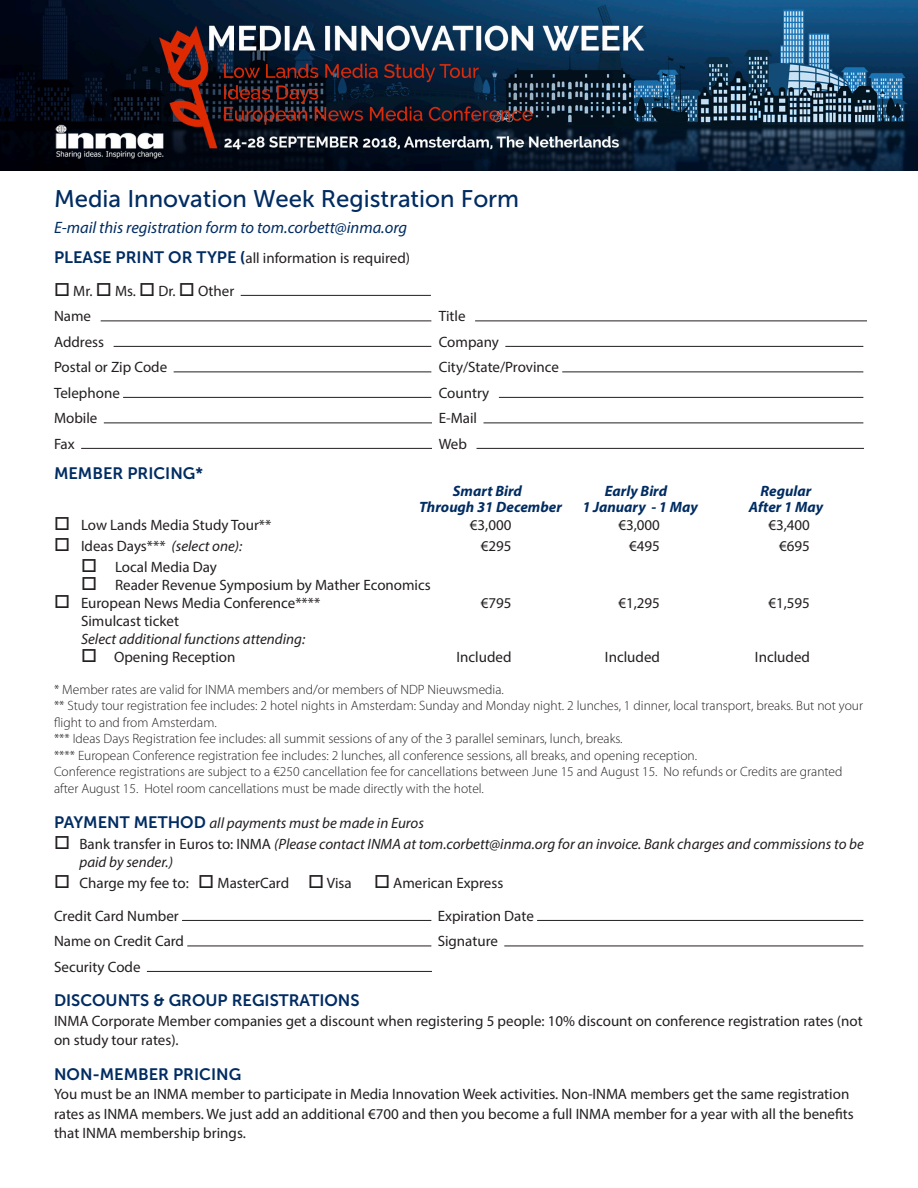
<style>
.page{position:relative;width:918px;height:1188px;background:#fff}
.page>*{position:absolute;margin:0;border:0;box-sizing:border-box;transform-origin:0 0}
.t1{font:24px "Museo Sans 500";color:#002c62}
.t2{font:16.5px "Museo Sans 700";color:#002c62}
.t3{font:italic 16.5px "Myriad Pro";color:#002c62}
.t4{font:15px/19.5px "Myriad Pro";color:#231f20}
.t5{font:italic 15px/18px "Myriad Pro";color:#231f20}
.t6{font:italic 700 15px "Myriad Pro";color:#002c62}
.t7{font:300 13.5px/16.5px "Myriad Pro";color:#231f20}
.s1{font-family:"Museo Sans 700";font-size:16.5px;color:#002c62}
.s2{font-weight:700;font-size:16.5px;color:#002c62}
.s3{font-style:italic}
.s4{font-family:"Museo Sans 700";font-style:normal;font-size:16.5px;color:#002c62}
.s5{font-style:normal}
</style>
<div class="page">
<img style="left:0;top:0;width:918px;height:171px">
<hr style="left:241px;top:295px;width:190px;height:1px;background:#231f20">
<hr style="left:101px;top:321px;width:330px;height:1px;background:#231f20">
<hr style="left:475px;top:321px;width:392px;height:1px;background:#231f20">
<hr style="left:114px;top:346px;width:317px;height:1px;background:#231f20">
<hr style="left:505px;top:346px;width:358px;height:1px;background:#231f20">
<hr style="left:174px;top:372px;width:257px;height:1px;background:#231f20">
<hr style="left:562px;top:372px;width:301px;height:1px;background:#231f20">
<hr style="left:123px;top:397px;width:308px;height:1px;background:#231f20">
<hr style="left:499px;top:397px;width:364px;height:1px;background:#231f20">
<hr style="left:104px;top:423px;width:328px;height:1px;background:#231f20">
<hr style="left:484px;top:423px;width:379px;height:1px;background:#231f20">
<hr style="left:81px;top:448px;width:351px;height:1px;background:#231f20">
<hr style="left:477px;top:448px;width:387px;height:1px;background:#231f20">
<hr style="left:182px;top:920px;width:249px;height:1px;background:#231f20">
<hr style="left:537px;top:920px;width:326px;height:1px;background:#231f20">
<hr style="left:187px;top:946px;width:244px;height:1px;background:#231f20">
<hr style="left:504px;top:946px;width:359px;height:1px;background:#231f20">
<hr style="left:147px;top:971px;width:285px;height:1px;background:#231f20">
<p class="t1" style="left:54px;top:186px;width:467px">Media Innovation Week Registration Form</p>
<p class="t3" style="left:54px;top:217px;width:355px">E-mail this registration form to tom.corbett@inma.org</p>
<p class="t4" style="left:54px;top:248px;width:358px"><span class="s1">PLEASE PRINT OR TYPE</span> <span class="s2">(</span>all information is required)</p>
<p class="t4" style="left:54px;top:281px;width:182px">□ Mr. □ Ms. □ Dr. □ Other</p>
<p class="t4" style="left:54px;top:306px;width:39px">Name</p>
<p class="t4" style="left:439px;top:306px;width:28px">Title</p>
<p class="t4" style="left:54px;top:332px;width:52px">Address</p>
<p class="t4" style="left:439px;top:332px;width:62px">Company</p>
<p class="t4" style="left:54px;top:357px;width:115px">Postal or Zip Code</p>
<p class="t4" style="left:439px;top:357px;width:122px">City/State/Province</p>
<p class="t4" style="left:54px;top:383px;width:67px">Telephone</p>
<p class="t4" style="left:439px;top:383px;width:52px">Country</p>
<p class="t4" style="left:54px;top:408px;width:45px">Mobile</p>
<p class="t4" style="left:439px;top:408px;width:40px">E-Mail</p>
<p class="t4" style="left:54px;top:434px;width:22px">Fax</p>
<p class="t4" style="left:439px;top:434px;width:30px">Web</p>
<p class="t2" style="left:54px;top:464px;width:151px">MEMBER PRICING*</p>
<p class="t6" style="left:453px;top:481px;width:71px">Smart Bird</p>
<p class="t6" style="left:605px;top:481px;width:64px">Early Bird</p>
<p class="t6" style="left:761px;top:481px;width:52px">Regular</p>
<p class="t6" style="left:419px;top:498px;width:144px">Through 31 December</p>
<p class="t6" style="left:582px;top:498px;width:117px">1 January - 1 May</p>
<p class="t6" style="left:749px;top:498px;width:76px">After 1 May</p>
<p class="t4" style="left:54px;top:515px;width:219px">□ Low Lands Media Study Tour**</p>
<p class="t4" style="left:470px;top:515px;width:43px">€3,000</p>
<p class="t4" style="left:618px;top:515px;width:43px">€3,000</p>
<p class="t4" style="left:768px;top:515px;width:43px">€3,400</p>
<p class="t4" style="left:54px;top:536px;width:190px">□ Ideas Days*** <span class="s3">(select one):</span></p>
<p class="t4" style="left:481px;top:536px;width:32px">€295</p>
<p class="t4" style="left:629px;top:536px;width:32px">€495</p>
<p class="t4" style="left:779px;top:536px;width:32px">€695</p>
<p class="t4" style="left:81px;top:557px;width:138px">□ Local Media Day</p>
<p class="t4" style="left:81px;top:575px;width:351px">□ Reader Revenue Symposium by Mather Economics</p>
<p class="t4" style="left:54px;top:593px;width:268px">□ European News Media Conference****</p>
<p class="t4" style="left:481px;top:593px;width:32px">€795</p>
<p class="t4" style="left:618px;top:593px;width:43px">€1,295</p>
<p class="t4" style="left:768px;top:593px;width:43px">€1,595</p>
<p class="t4" style="left:81px;top:611px;width:99px">Simulcast ticket</p>
<p class="t5" style="left:81px;top:630px;width:226px">Select additional functions attending:</p>
<p class="t4" style="left:81px;top:647px;width:156px">□ Opening Reception</p>
<p class="t4" style="left:456px;top:647px;width:57px">Included</p>
<p class="t4" style="left:605px;top:647px;width:57px">Included</p>
<p class="t4" style="left:755px;top:647px;width:57px">Included</p>
<p class="t7" style="left:54px;top:681px;width:451px">* Member rates are valid for INMA members and/or members of NDP Nieuwsmedia.</p>
<p class="t7" style="left:54px;top:697px;width:811px">** Study tour registration fee includes: 2 hotel nights in Amsterdam: Sunday and Monday night. 2 lunches, 1 dinner, local transport, breaks. But not your flight to and from Amsterdam.</p>
<p class="t7" style="left:54px;top:730px;width:570px">*** Ideas Days Registration fee includes: all summit sessions of any of the 3 parallel seminars, lunch, breaks.</p>
<p class="t7" style="left:54px;top:747px;width:645px">**** European Conference registration fee includes: 2 lunches, all conference sessions, all breaks, and opening reception.</p>
<p class="t7" style="left:54px;top:763px;width:790px">Conference registrations are subject to a €250 cancellation fee for cancellations between June 15 and August 15. No refunds or Credits are granted after August 15. Hotel room cancellations must be made directly with the hotel.</p>
<p class="t5" style="left:54px;top:813px;width:372px"><span class="s4">PAYMENT METHOD</span> all payments must be made in Euros</p>
<p class="t5" style="left:80px;top:834px;width:786px;text-indent:-26px">□ <span class="s5">Bank transfer in Euros to: INMA</span> (Please contact INMA at tom.corbett@inma.org for an invoice. Bank charges and commissions to be paid by sender.)</p>
<p class="t4" style="left:54px;top:873px;width:451px">□ Charge my fee to: □ MasterCard □ Visa □ American Express</p>
<p class="t4" style="left:54px;top:906px;width:126px">Credit Card Number</p>
<p class="t4" style="left:438px;top:906px;width:98px">Expiration Date</p>
<p class="t4" style="left:54px;top:931px;width:132px">Name on Credit Card</p>
<p class="t4" style="left:438px;top:931px;width:62px">Signature</p>
<p class="t4" style="left:54px;top:957px;width:88px">Security Code</p>
<p class="t2" style="left:54px;top:991px;width:307px">DISCOUNTS &amp; GROUP REGISTRATIONS</p>
<p class="t4" style="left:54px;top:1011px;width:810px">INMA Corporate Member companies get a discount when registering 5 people: 10% discount on conference registration rates (not on study tour rates).</p>
<p class="t2" style="left:54px;top:1065px;width:189px">NON-MEMBER PRICING</p>
<p class="t4" style="left:54px;top:1084px;width:801px">You must be an INMA member to participate in Media Innovation Week activities. Non-INMA members get the same registration rates as INMA members. We just add an additional €700 and then you become a full INMA member for a year with all the benefits that INMA membership brings.</p>
</div>
